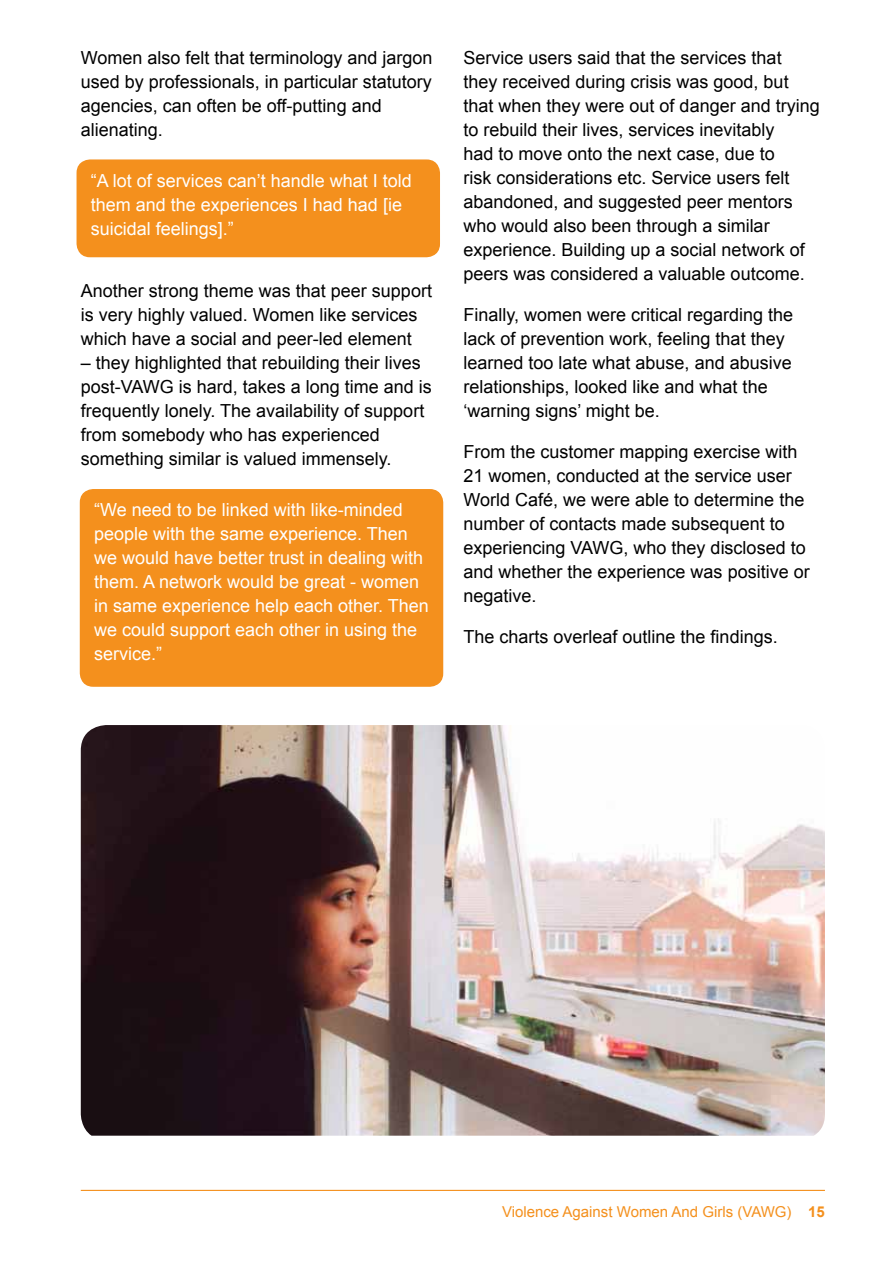
<style>
.page{position:relative;width:893px;height:1263px;background:#fff}
.page>*{position:absolute;margin:0;border:0;box-sizing:border-box;transform-origin:0 0}
.t1{font:18px/24px "Arial";color:#000}
.t2{font:18px/24px "Arial";color:#fff}
.t3{font:15px "Arial";color:#f4901d}
.s1{font-weight:700}
</style>
<div class="page">
<hr style="left:81px;top:1190px;width:744px;height:1px;background:#f4901d">
<div style="left:77px;top:160px;width:362px;height:96px;background:#f4901d;border-radius:13px"></div>
<div style="left:77px;top:159px;width:363px;height:98px;border:2px solid #f4901d;border-radius:13px"></div>
<div style="left:81px;top:490px;width:361px;height:196px;background:#f4901d;border-radius:13px"></div>
<div style="left:80px;top:489px;width:363px;height:198px;border:2px solid #f4901d;border-radius:13px"></div>
<img style="left:81px;top:725px;width:744px;height:411px">
<p class="t1" style="left:81px;top:46px;width:353px">Women also felt that terminology and jargon used by professionals, in particular statutory agencies, can often be off-putting and alienating.</p>
<p class="t2" style="left:91px;top:169px;width:323px">“A lot of services can’t handle what I told them and the experiences I had had [ie suicidal feelings].”</p>
<p class="t1" style="left:81px;top:279px;width:353px">Another strong theme was that peer support is very highly valued. Women like services which have a social and peer-led element</p>
<p class="t1" style="left:81px;top:351px;width:353px">– they highlighted that rebuilding their lives post-VAWG is hard, takes a long time and is frequently lonely. The availability of support from somebody who has experienced something similar is valued immensely.</p>
<p class="t2" style="left:94px;top:498px;width:336px">“We need to be linked with like-minded people with the same experience. Then we would have better trust in dealing with them. A network would be great - women in same experience help each other. Then we could support each other in using the service.”</p>
<p class="t1" style="left:463px;top:46px;width:358px">Service users said that the services that they received during crisis was good, but that when they were out of danger and trying to rebuild their lives, services inevitably<br>had to move onto the next case, due to<br>risk considerations etc. Service users felt abandoned, and suggested peer mentors who would also been through a similar experience. Building up a social network of peers was considered a valuable outcome.</p>
<p class="t1" style="left:463px;top:303px;width:331px">Finally, women were critical regarding the lack of prevention work, feeling that they learned too late what abuse, and abusive relationships, looked like and what the ‘warning signs’ might be.</p>
<p class="t1" style="left:463px;top:440px;width:348px">From the customer mapping exercise with 21 women, conducted at the service user World Café, we were able to determine the number of contacts made subsequent to experiencing VAWG, who they disclosed to and whether the experience was positive or negative.</p>
<p class="t1" style="left:463px;top:625px;width:316px">The charts overleaf outline the findings.</p>
<p class="t3" style="left:502px;top:1202px;width:324px">Violence Against Women And Girls (VAWG) <span class="s1">15</span></p>
</div>
